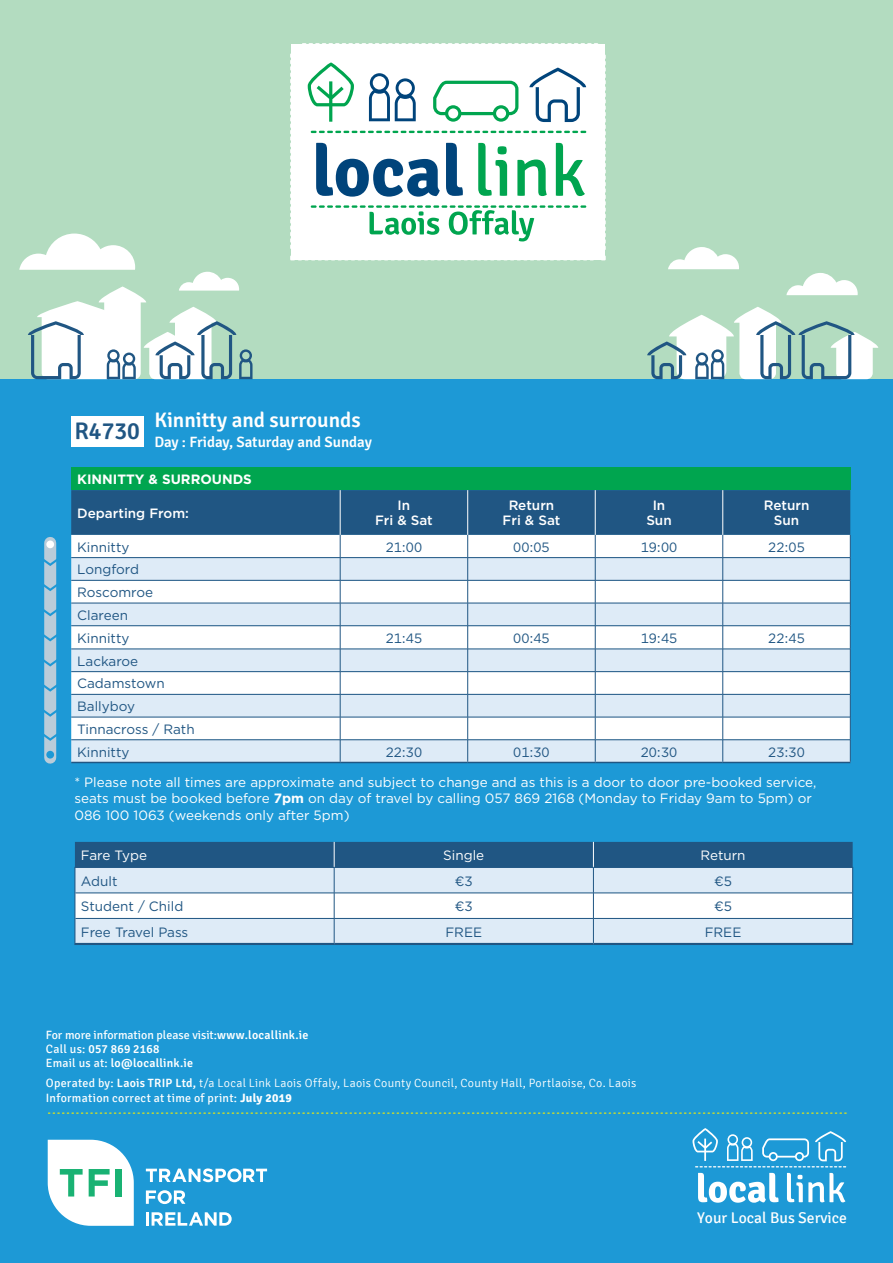
<style>
.page{position:relative;width:893px;height:1263px;background:#1d99d6}
.page>*{position:absolute;margin:0;border:0;box-sizing:border-box;transform-origin:0 0}
.t1{font:600 24px "Signika Negative";color:#205683}
.t2{font:600 21px "Signika Negative";color:#fff}
.t3{font:15.6px "Signika";color:#fff}
.t4{font:600 15px "Signika Negative";color:#fff}
.Table_Numbers{font:13.5px/16.2px "Gotham";color:#fff}
.Table_data{font:13.5px "Gotham";color:#205683}
.Table_Heading_2_Re{font:500 13.5px/15px "Gotham";color:#fff;text-align:center}
.Table_Heading_1{font:700 13.5px "Gotham";color:#fff}
.t5{font:300 12px/14.4px "Signika";letter-spacing:.02em;color:#fff}
.t6{font:12px "Signika";color:#fff}
.t7{font:600 12px "Signika Negative";letter-spacing:.02em;color:#fff}
.s1{font-weight:700}
.s2{font-family:"Signika Negative";font-weight:600}
.s3{font-family:"Signika";font-weight:400}
.s4{font-weight:400}
</style>
<div class="page">
<div style="left:0;top:0;width:893px;height:378px;background:#b3dcc0"></div>
<svg style="left:48px;top:1140px;width:86px;height:86px;background:#d2edee"></svg>
<div style="left:116px;top:1169px;width:6px;height:27px;background:#19b273"></div>
<svg style="left:146px;top:1168px;width:121px;height:14px"></svg>
<svg style="left:146px;top:1190px;width:39px;height:14px"></svg>
<svg style="left:146px;top:1212px;width:86px;height:13px"></svg>
<svg style="left:48px;top:1112px;width:799px;height:2px"></svg>
<svg style="left:786px;top:273px;width:72px;height:22px"></svg>
<svg style="left:668px;top:247px;width:71px;height:22px"></svg>
<svg style="left:647px;top:307px;width:231px;height:72px"></svg>
<svg style="left:19px;top:234px;width:234px;height:145px"></svg>
<svg style="left:698px;top:1173px;width:80px;height:30px"></svg>
<svg style="left:787px;top:1173px;width:58px;height:29px"></svg>
<svg style="left:692px;top:1128px;width:154px;height:39px"></svg>
<svg style="left:290px;top:255px;width:303px;height:6px"></svg>
<svg style="left:290px;top:53px;width:1px;height:195px"></svg>
<svg style="left:303px;top:43px;width:294px;height:1px"></svg>
<svg style="left:600px;top:55px;width:6px;height:206px"></svg>
<div style="left:291px;top:44px;width:314px;height:215px;background:#fff"></div>
<svg style="left:316px;top:143px;width:124px;height:54px"></svg>
<svg style="left:446px;top:143px;width:17px;height:53px"></svg>
<svg style="left:478px;top:143px;width:29px;height:53px"></svg>
<svg style="left:517px;top:159px;width:30px;height:37px"></svg>
<svg style="left:556px;top:143px;width:29px;height:53px"></svg>
<svg style="left:311px;top:131px;width:275px;height:2px"></svg>
<svg style="left:311px;top:205px;width:275px;height:36px"></svg>
<svg style="left:433px;top:81px;width:85px;height:41px"></svg>
<svg style="left:308px;top:63px;width:46px;height:59px"></svg>
<svg style="left:529px;top:68px;width:57px;height:54px"></svg>
<svg style="left:369px;top:73px;width:47px;height:48px"></svg>
<div style="left:71px;top:416px;width:73px;height:30px;background:#fff"></div>
<div style="left:44px;top:543px;width:12px;height:215px;background:#baccd9"></div>
<div style="left:46px;top:540px;width:8px;height:8px;background:#fff;border-radius:50%"></div>
<div style="left:46px;top:751px;width:8px;height:7px;background:#1d99d6;border-radius:50%"></div>
<svg style="left:44px;top:583px;width:13px;height:8px"></svg>
<svg style="left:44px;top:658px;width:13px;height:8px"></svg>
<svg style="left:44px;top:683px;width:13px;height:9px"></svg>
<svg style="left:44px;top:709px;width:13px;height:8px"></svg>
<svg style="left:44px;top:733px;width:13px;height:8px"></svg>
<svg style="left:44px;top:558px;width:13px;height:8px"></svg>
<svg style="left:44px;top:633px;width:13px;height:8px"></svg>
<svg style="left:44px;top:608px;width:13px;height:8px"></svg>
<div style="left:71px;top:467px;width:779px;height:23px;background:#00a54f"></div>
<hr style="left:71px;top:762px;width:269px;height:1px;background:#205683">
<hr style="left:340px;top:762px;width:128px;height:1px;background:#205683">
<hr style="left:468px;top:762px;width:127px;height:1px;background:#205683">
<hr style="left:595px;top:762px;width:128px;height:1px;background:#205683">
<hr style="left:723px;top:762px;width:127px;height:1px;background:#205683">
<svg style="left:71px;top:490px;width:780px;height:272px;background:#c3d4e2"></svg>
<hr style="left:71px;top:603px;width:269px;height:1px;background:#205683">
<hr style="left:340px;top:603px;width:128px;height:1px;background:#205683">
<hr style="left:468px;top:603px;width:127px;height:1px;background:#205683">
<hr style="left:595px;top:603px;width:128px;height:1px;background:#205683">
<hr style="left:723px;top:603px;width:127px;height:1px;background:#205683">
<hr style="left:71px;top:671px;width:269px;height:1px;background:#205683">
<hr style="left:340px;top:671px;width:128px;height:1px;background:#205683">
<hr style="left:468px;top:671px;width:127px;height:1px;background:#205683">
<hr style="left:595px;top:671px;width:128px;height:1px;background:#205683">
<hr style="left:723px;top:671px;width:127px;height:1px;background:#205683">
<hr style="left:71px;top:694px;width:269px;height:1px;background:#205683">
<hr style="left:340px;top:694px;width:128px;height:1px;background:#205683">
<hr style="left:468px;top:694px;width:127px;height:1px;background:#205683">
<hr style="left:595px;top:694px;width:128px;height:1px;background:#205683">
<hr style="left:723px;top:694px;width:127px;height:1px;background:#205683">
<hr style="left:71px;top:717px;width:269px;height:1px;background:#205683">
<hr style="left:340px;top:717px;width:128px;height:1px;background:#205683">
<hr style="left:468px;top:717px;width:127px;height:1px;background:#205683">
<hr style="left:595px;top:717px;width:128px;height:1px;background:#205683">
<hr style="left:723px;top:717px;width:127px;height:1px;background:#205683">
<hr style="left:71px;top:739px;width:269px;height:1px;background:#205683">
<hr style="left:340px;top:739px;width:128px;height:1px;background:#205683">
<hr style="left:468px;top:739px;width:127px;height:1px;background:#205683">
<hr style="left:595px;top:739px;width:128px;height:1px;background:#205683">
<hr style="left:723px;top:739px;width:127px;height:1px;background:#205683">
<hr style="left:74px;top:943px;width:260px;height:2px;background:#205683">
<hr style="left:334px;top:943px;width:259px;height:2px;background:#205683">
<hr style="left:593px;top:943px;width:260px;height:2px;background:#205683">
<svg style="left:74px;top:842px;width:779px;height:101px;background:#adc4d7"></svg>
<p class="t1" style="left:74px;top:417px;width:67px">R4730</p>
<p class="t2" style="left:154px;top:407px;width:208px">Kinnitty and surrounds</p>
<p class="t4" style="left:154px;top:433px;width:219px">Day : Friday, Saturday and Sunday</p>
<p class="Table_Heading_1" style="left:77px;top:470px;width:176px">KINNITTY &amp; SURROUNDS</p>
<p class="Table_Heading_2_Re" style="left:77px;top:505px;width:113px">Departing From:</p>
<p class="Table_Heading_2_Re" style="left:375px;top:498px;width:59px">In<br>Fri &amp; Sat</p>
<p class="Table_Heading_2_Re" style="left:503px;top:498px;width:59px">Return<br>Fri &amp; Sat</p>
<p class="Table_Heading_2_Re" style="left:646px;top:498px;width:27px">In<br>Sun</p>
<p class="Table_Heading_2_Re" style="left:764px;top:498px;width:47px">Return<br>Sun</p>
<p class="Table_data" style="left:77px;top:538px;width:54px">Kinnitty</p>
<p class="Table_data" style="left:386px;top:538px;width:38px">21:00</p>
<p class="Table_data" style="left:513px;top:538px;width:38px">00:05</p>
<p class="Table_data" style="left:641px;top:538px;width:38px">19:00</p>
<p class="Table_data" style="left:768px;top:538px;width:38px">22:05</p>
<p class="Table_data" style="left:77px;top:561px;width:63px">Longford</p>
<p class="Table_data" style="left:77px;top:584px;width:78px">Roscomroe</p>
<p class="Table_data" style="left:77px;top:606px;width:52px">Clareen</p>
<p class="Table_data" style="left:77px;top:629px;width:54px">Kinnitty</p>
<p class="Table_data" style="left:386px;top:629px;width:38px">21:45</p>
<p class="Table_data" style="left:513px;top:629px;width:38px">00:45</p>
<p class="Table_data" style="left:641px;top:629px;width:38px">19:45</p>
<p class="Table_data" style="left:768px;top:629px;width:38px">22:45</p>
<p class="Table_data" style="left:77px;top:652px;width:63px">Lackaroe</p>
<p class="Table_data" style="left:77px;top:675px;width:89px">Cadamstown</p>
<p class="Table_data" style="left:77px;top:698px;width:59px">Ballyboy</p>
<p class="Table_data" style="left:77px;top:720px;width:119px">Tinnacross / Rath</p>
<p class="Table_data" style="left:77px;top:743px;width:54px">Kinnitty</p>
<p class="Table_data" style="left:386px;top:743px;width:38px">22:30</p>
<p class="Table_data" style="left:513px;top:743px;width:38px">01:30</p>
<p class="Table_data" style="left:641px;top:743px;width:38px">20:30</p>
<p class="Table_data" style="left:768px;top:743px;width:38px">23:30</p>
<p class="Table_Numbers" style="left:74px;top:774px;width:743px">* Please note all times are approximate and subject to change and as this is a door to door pre-booked service, seats must be booked before <span class="s1">7pm</span> on day of travel by calling 057 869 2168 (Monday to Friday 9am to 5pm) or<br>086 100 1063 (weekends only after 5pm)</p>
<p class="Table_Numbers" style="left:81px;top:847px;width:68px">Fare Type</p>
<p class="Table_Numbers" style="left:443px;top:847px;width:43px">Single</p>
<p class="Table_Numbers" style="left:700px;top:847px;width:47px">Return</p>
<p class="Table_data" style="left:81px;top:872px;width:38px">Adult</p>
<p class="Table_data" style="left:455px;top:872px;width:19px">€3</p>
<p class="Table_data" style="left:714px;top:872px;width:19px">€5</p>
<p class="Table_data" style="left:81px;top:898px;width:104px">Student / Child</p>
<p class="Table_data" style="left:455px;top:898px;width:19px">€3</p>
<p class="Table_data" style="left:714px;top:898px;width:19px">€5</p>
<p class="Table_data" style="left:81px;top:923px;width:109px">Free Travel Pass</p>
<p class="Table_data" style="left:445px;top:923px;width:38px">FREE</p>
<p class="Table_data" style="left:705px;top:923px;width:38px">FREE</p>
<p class="t6" style="left:46px;top:1028px;width:264px">For more information please visit:<span class="s2">www.locallink.ie</span></p>
<p class="t7" style="left:46px;top:1042px;width:115px"><span class="s3">Call us:</span> 057 869 2168</p>
<p class="t7" style="left:46px;top:1056px;width:149px"><span class="s3">Email us at:</span> lo@locallink.ie</p>
<p class="t5" style="left:46px;top:1076px;width:592px"><span class="s4">Operated by:</span> <span class="s2">Laois TRIP Ltd,</span> t/a Local Link Laois Offaly, Laois County Council, County Hall, Portlaoise, Co. Laois<br><span class="s4">Information correct at time of print:</span> <span class="s1">July 2019</span></p>
<p class="t3" style="left:697px;top:1209px;width:151px">Your Local Bus Service</p>
</div>
